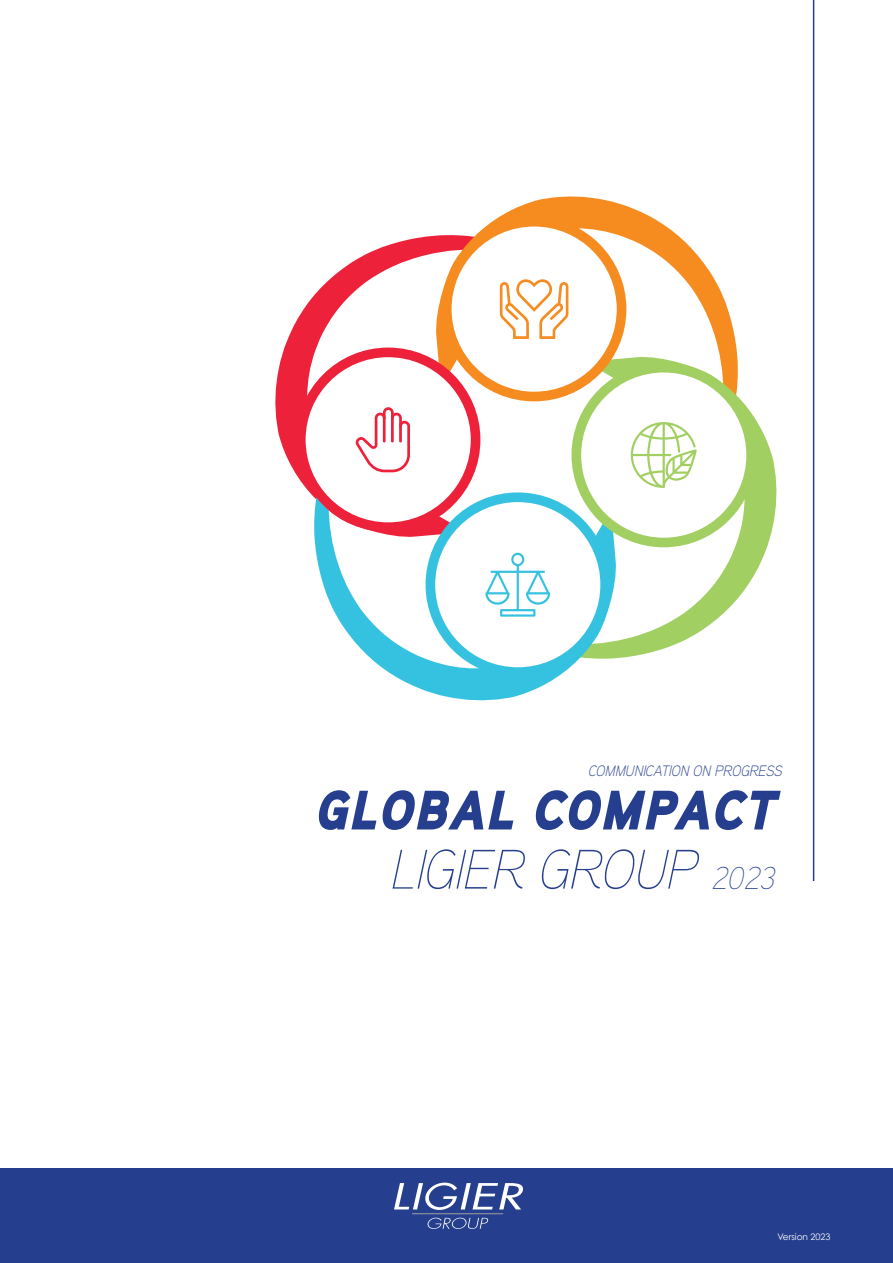
<style>
.page{position:relative;width:893px;height:1263px;background:#fff}
.page>*{position:absolute;margin:0;border:0;box-sizing:border-box;transform-origin:0 0}
.t1{font:italic 900 55.5px/59.1px "Aaux Next";color:#253f8e;text-align:right}
.t2{font:italic 300 15px "Aaux Next";color:#253f8e}
.t3{font:9px "Century Gothic";color:#fff}
.s1{font-weight:100}
.s2{font-weight:100;font-size:31.5px}
</style>
<div class="page">
<div style="left:0;top:1169px;width:893px;height:94px;background:#253f8e"></div>
<svg style="left:394px;top:1182px;width:129px;height:28px"></svg>
<hr style="left:412px;top:1213px;width:91px;height:1px;background:#939598">
<svg style="left:427px;top:1218px;width:61px;height:11px"></svg>
<hr style="left:813px;top:0;width:1px;height:881px;background:#253f8e">
<svg style="left:275px;top:235px;width:159px;height:262px"></svg>
<svg style="left:434px;top:196px;width:304px;height:223px"></svg>
<svg style="left:495px;top:355px;width:281px;height:303px"></svg>
<svg style="left:314px;top:419px;width:304px;height:281px"></svg>
<div style="left:301px;top:352px;width:175px;height:175px;background:#fff;border-radius:50%"></div>
<div style="left:296px;top:348px;width:184px;height:184px;border:10px solid #ed213a;border-radius:50%"></div>
<div style="left:430px;top:497px;width:175px;height:175px;background:#fff;border-radius:50%"></div>
<div style="left:426px;top:492px;width:184px;height:185px;border:10px solid #35c2e0;border-radius:50%"></div>
<div style="left:447px;top:222px;width:175px;height:174px;background:#fff;border-radius:50%"></div>
<div style="left:442px;top:217px;width:184px;height:184px;border:10px solid #f68b1f;border-radius:50%"></div>
<svg style="left:500px;top:279px;width:68px;height:60px"></svg>
<svg style="left:485px;top:553px;width:65px;height:64px"></svg>
<svg style="left:356px;top:407px;width:54px;height:65px"></svg>
<div style="left:576px;top:368px;width:175px;height:174px;background:#fff;border-radius:50%"></div>
<div style="left:571px;top:363px;width:185px;height:184px;border:10px solid #a2cf62;border-radius:50%"></div>
<svg style="left:630px;top:422px;width:67px;height:66px"></svg>
<p class="t2" style="left:588px;top:761px;width:196px">COMMUNICATION ON PROGRESS</p>
<p class="t1" style="left:315px;top:780px;width:461px">GLOBAL COMPACT<br><span class="s1">LIGIER GROUP</span> <span class="s2">2023</span></p>
<p class="t3" style="left:777px;top:1231px;width:55px">Version 2023</p>
</div>
